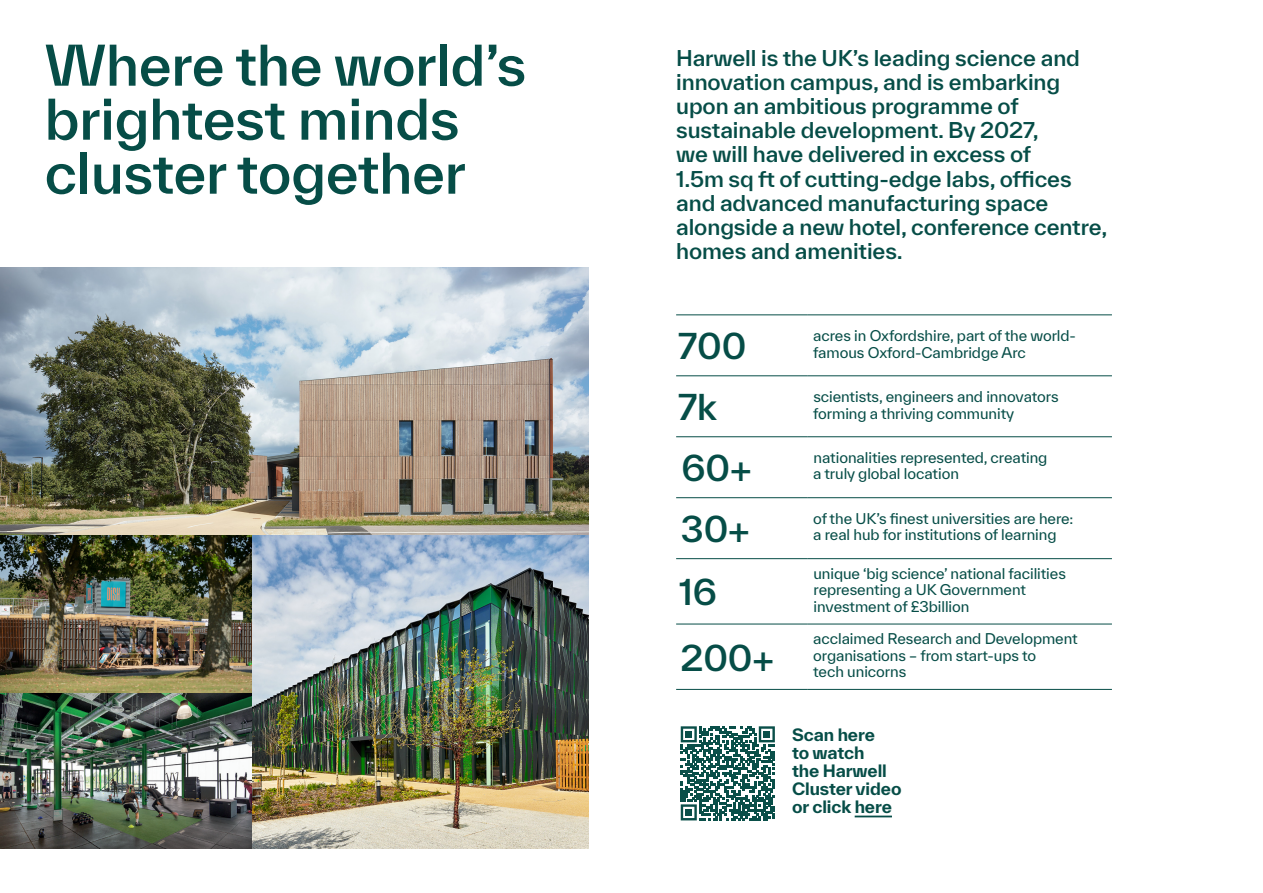
<style>
.page{position:relative;width:1263px;height:893px;background:#fff}
.page>*{position:absolute;margin:0;border:0;box-sizing:border-box;transform-origin:0 0}
.Heading{font:500 54px/54px "TWK Everett";letter-spacing:-.005em;color:#064d47}
.Heading-2{font:500 34.35px "TWK Everett";letter-spacing:-.005em;color:#064d47}
.Intro_Body_Text{font:500 21px/24.2px "TWK Everett";letter-spacing:-.005em;color:#064d47}
.Bigger_Into_Text{font:700 16.5px/18px "TWK Everett";letter-spacing:-.005em;color:#064d47}
.Body_Text{font:14.4px/16.5px "TWK Everett";letter-spacing:-.005em;color:#064d47}
</style>
<div class="page">
<img style="left:0;top:268px;width:589px;height:580px">
<hr style="left:676px;top:315px;width:131px;height:1px;background:#064d47">
<hr style="left:807px;top:315px;width:305px;height:1px;background:#064d47">
<hr style="left:676px;top:376px;width:131px;height:1px;background:#064d47">
<hr style="left:807px;top:376px;width:305px;height:1px;background:#064d47">
<hr style="left:676px;top:436px;width:131px;height:1px;background:#064d47">
<hr style="left:807px;top:436px;width:305px;height:1px;background:#064d47">
<hr style="left:676px;top:497px;width:131px;height:1px;background:#064d47">
<hr style="left:807px;top:497px;width:305px;height:1px;background:#064d47">
<hr style="left:676px;top:558px;width:131px;height:1px;background:#064d47">
<hr style="left:807px;top:558px;width:305px;height:1px;background:#064d47">
<hr style="left:676px;top:624px;width:131px;height:1px;background:#064d47">
<hr style="left:807px;top:624px;width:305px;height:1px;background:#064d47">
<hr style="left:676px;top:689px;width:131px;height:1px;background:#064d47">
<hr style="left:807px;top:689px;width:305px;height:1px;background:#064d47">
<svg style="left:681px;top:726px;width:94px;height:94px"></svg>
<div style="left:685px;top:731px;width:7px;height:7px;background:#0a4f49"></div>
<div style="left:763px;top:731px;width:7px;height:7px;background:#0a4f49"></div>
<div style="left:685px;top:809px;width:7px;height:7px;background:#0a4f49"></div>
<hr style="left:855px;top:816px;width:37px;height:1px;background:#064d47">
<p class="Heading" style="left:45px;top:38px;width:483px">Where the world’s brightest minds cluster together</p>
<p class="Intro_Body_Text" style="left:676px;top:46px;width:433px">Harwell is the UK’s leading science and innovation campus, and is embarking upon an ambitious programme of sustainable development. By 2027,<br>we will have delivered in excess of<br>1.5m sq ft of cutting-edge labs, offices and advanced manufacturing space alongside a new hotel, conference centre, homes and amenities.</p>
<p class="Heading-2" style="left:678px;top:322px;width:70px">700</p>
<p class="Body_Text" style="left:813px;top:327px;width:264px">acres in Oxfordshire, part of the world&shy;famous Oxford-Cambridge Arc</p>
<p class="Heading-2" style="left:678px;top:383px;width:40px">7k</p>
<p class="Body_Text" style="left:813px;top:388px;width:247px">scientists, engineers and innovators forming a thriving community</p>
<p class="Heading-2" style="left:681px;top:444px;width:72px">60+</p>
<p class="Body_Text" style="left:813px;top:449px;width:236px">nationalities represented, creating a truly global location</p>
<p class="Heading-2" style="left:681px;top:505px;width:70px">30+</p>
<p class="Body_Text" style="left:813px;top:510px;width:262px">of the UK’s finest universities are here: a real hub for institutions of learning</p>
<p class="Heading-2" style="left:679px;top:568px;width:39px">16</p>
<p class="Body_Text" style="left:813px;top:565px;width:254px">unique ‘big science’ national facilities representing a UK Government investment of £3billion</p>
<p class="Heading-2" style="left:680px;top:634px;width:95px">200+</p>
<p class="Body_Text" style="left:813px;top:630px;width:266px">acclaimed Research and Development organisations – from start-ups to<br>tech unicorns</p>
<p class="Bigger_Into_Text" style="left:792px;top:725px;width:111px">Scan here<br>to watch<br>the Harwell<br>Cluster video or click here</p>
</div>
